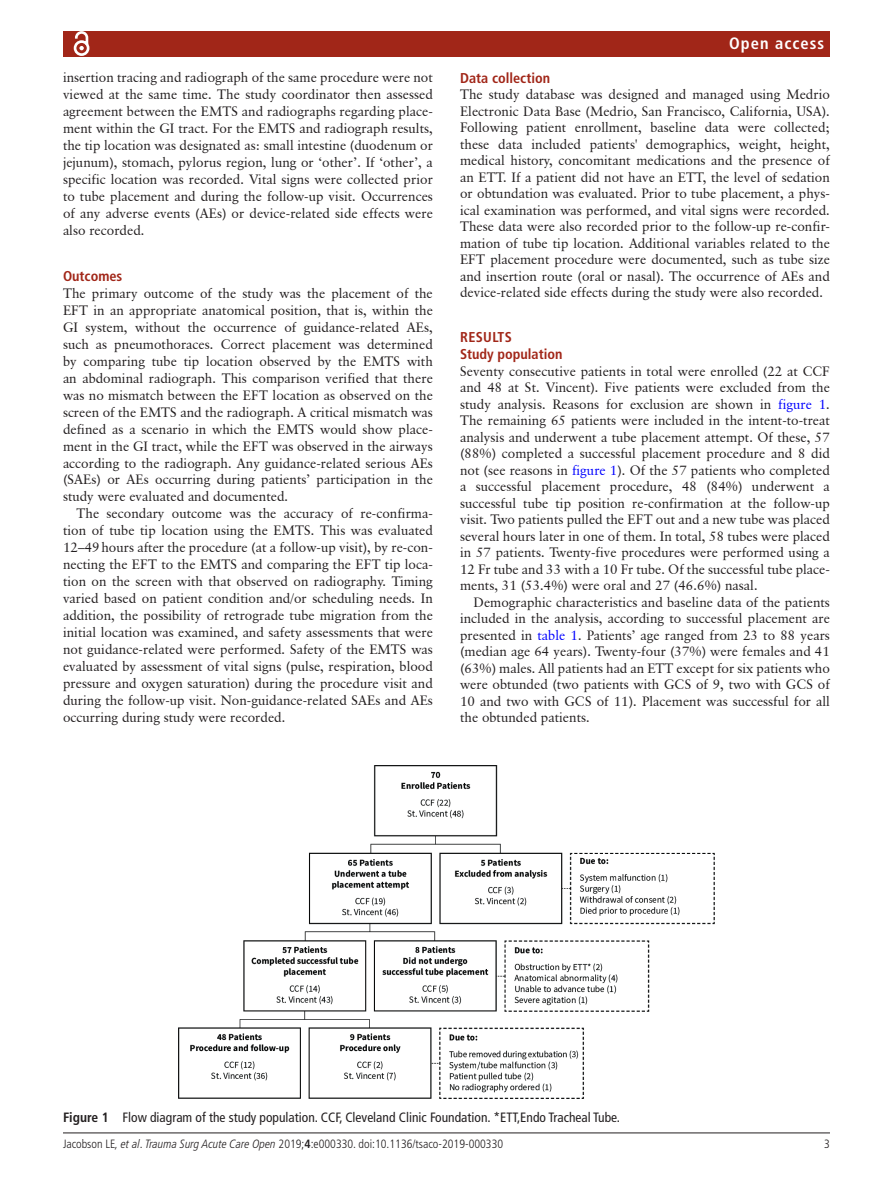
<style>
.page{position:relative;width:893px;height:1191px;background:#fff}
.page>*{position:absolute;margin:0;border:0;box-sizing:border-box;transform-origin:0 0}
.t1{font:700 condensed 16.5px "Frutiger LT Std";letter-spacing:.065em;color:#fff}
.t2{font:700 condensed 14.25px/17.2px "Frutiger LT Pro";color:#a12618}
.t3{font:13.5px/17px "Classical Garamond BT";color:#231f20;text-align:justify}
.t4{font:condensed 13.5px "Frutiger LT Pro";color:#231f20}
.t5{font:300 condensed 12px "Frutiger LT Pro";color:#231f20}
.s1{color:#00f}
.s2{font-weight:700}
.s3{font-style:italic}
</style>
<div class="page">
<hr style="left:63px;top:1132px;width:767px;height:1px;background:#231f20">
<div style="left:63px;top:31px;width:767px;height:25px;background:#a12618"></div>
<svg style="left:72px;top:31px;width:19px;height:26px"></svg>
<img style="left:178px;top:765px;width:537px;height:333px">
<p class="t3" style="left:63px;top:69px;width:371px">insertion tracing and radiograph of the same procedure were not viewed at the same time. The study coordinator then assessed agreement between the EMTS and radiographs regarding place&shy;ment within the GI tract. For the EMTS and radiograph results, the tip location was designated as: small intestine (duodenum or jejunum), stomach, pylorus region, lung or ‘other’. If ‘other’, a specific location was recorded. Vital signs were collected prior to tube placement and during the follow-up visit. Occurrences of any adverse events (AEs) or device-related side effects were also recorded.</p>
<p class="t2" style="left:63px;top:267px;width:61px">Outcomes</p>
<p class="t3" style="left:63px;top:284px;width:371px">The primary outcome of the study was the placement of the EFT in an appropriate anatomical position, that is, within the GI system, without the occurrence of guidance-related AEs, such as pneumothoraces. Correct placement was determined by comparing tube tip location observed by the EMTS with an abdominal radiograph. This comparison verified that there was no mismatch between the EFT location as observed on the screen of the EMTS and the radiograph. A critical mismatch was defined as a scenario in which the EMTS would show place&shy;ment in the GI tract, while the EFT was observed in the airways according to the radiograph. Any guidance-related serious AEs (SAEs) or AEs occurring during patients’ participation in the study were evaluated and documented.</p>
<p class="t3" style="left:63px;top:505px;width:371px;text-indent:14px">The secondary outcome was the accuracy of re-confirma&shy;tion of tube tip location using the EMTS. This was evaluated 12–49hours after the procedure (at a follow-up visit), by re-con&shy;necting the EFT to the EMTS and comparing the EFT tip loca&shy;tion on the screen with that observed on radiography. Timing varied based on patient condition and/or scheduling needs. In addition, the possibility of retrograde tube migration from the initial location was examined, and safety assessments that were not guidance-related were performed. Safety of the EMTS was evaluated by assessment of vital signs (pulse, respiration, blood pressure and oxygen saturation) during the procedure visit and during the follow-up visit. Non-guidance-related SAEs and AEs occurring during study were recorded.</p>
<p class="t1" style="left:729px;top:34px;width:97px">Open access</p>
<p class="t2" style="left:460px;top:69px;width:92px">Data collection</p>
<p class="t3" style="left:460px;top:86px;width:371px;line-height:16.5px">The study database was designed and managed using Medrio Electronic Data Base (Medrio, San Francisco, California, USA).<br>Following patient enrollment, baseline data were collected; these data included patients' demographics, weight, height, medical history, concomitant medications and the presence of an ETT. If a patient did not have an ETT, the level of sedation or obtundation was evaluated. Prior to tube placement, a phys&shy;ical examination was performed, and vital signs were recorded.<br>These data were also recorded prior to the follow-up re-confir&shy;mation of tube tip location. Additional variables related to the EFT placement procedure were documented, such as tube size and insertion route (oral or nasal). The occurrence of AEs and device-related side effects during the study were also recorded.</p>
<p class="t2" style="left:460px;top:328px;width:104px">Results<br>Study population</p>
<p class="t3" style="left:460px;top:362px;width:371px;line-height:16.5px">Seventy consecutive patients in total were enrolled (22 at CCF and 48 at St. Vincent). Five patients were excluded from the study analysis. Reasons for exclusion are shown in <span class="s1">figure 1</span>.<br>The remaining 65 patients were included in the intent-to-treat analysis and underwent a tube placement attempt. Of these, 57 (88%) completed a successful placement procedure and 8 did not (see reasons in <span class="s1">figure 1</span>). Of the 57 patients who completed a successful placement procedure, 48 (84%) underwent a successful tube tip position re-confirmation at the follow-up visit. Two patients pulled the EFT out and a new tube was placed several hours later in one of them. In total, 58 tubes were placed in 57 patients. Twenty-five procedures were performed using a 12 Fr tube and 33 with a 10 Fr tube. Of the successful tube place&shy;ments, 31 (53.4%) were oral and 27 (46.6%) nasal.</p>
<p class="t3" style="left:460px;top:593px;width:371px;line-height:16.5px;text-indent:14px">Demographic characteristics and baseline data of the patients included in the analysis, according to successful placement are presented in <span class="s1">table 1</span>. Patients’ age ranged from 23 to 88 years (median age 64 years). Twenty-four (37%) were females and 41 (63%) males. All patients had an ETT except for six patients who were obtunded (two patients with GCS of 9, two with GCS of 10 and two with GCS of 11). Placement was successful for all the obtunded patients.</p>
<p class="t4" style="left:63px;top:1109px;width:558px"><span class="s2">Figure 1</span> Flow diagram of the study population. CCF, Cleveland Clinic Foundation. *ETT,Endo Tracheal Tube.</p>
<p class="t5" style="left:63px;top:1136px;width:442px">Jacobson LE<span class="s3">, et al</span>. <span class="s3">Trauma Surg Acute Care Open</span> 2019;<span class="s2">4</span>:e000330. doi:10.1136/tsaco-2019-000330</p>
<p class="t5" style="left:824px;top:1136px;width:7px">3</p>
</div>
